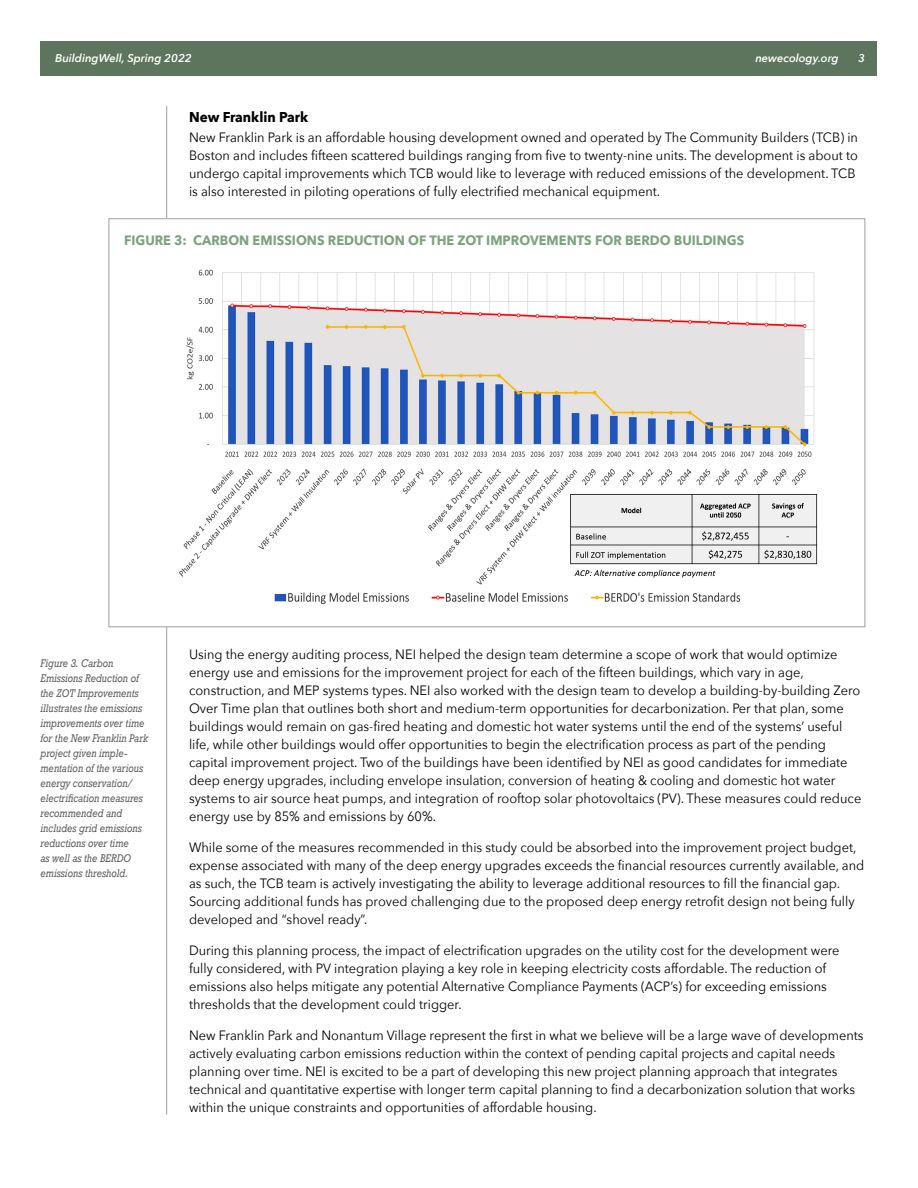
<style>
.page{position:relative;width:918px;height:1188px;background:#fff}
.page>*{position:absolute;margin:0;border:0;box-sizing:border-box;transform-origin:0 0}
.Bold_subhead{font:700 14.25px "Avenir Next";color:#000;scale:.95 1}
.Body_Copy_Sans{font:13.5px/18px "Avenir Next";color:#000;scale:.95 1}
.colored_caps_header{font:700 13.5px "Avenir Next";color:#7ba47c;scale:.95 1}
.t1{font:italic 600 11.25px "Avenir Next";color:#fff}
.captions{font:italic 10.5px/15px "Rockwell";color:#636366;scale:.85 1}
</style>
<div class="page">
<div style="left:40px;top:41px;width:838px;height:35px;background:#5d755d"></div>
<hr style="left:166px;top:106px;width:1px;height:1009px;background:#9d9fa2">
<div style="left:109px;top:219px;width:756px;height:408px;background:#fff"></div>
<img style="left:179px;top:269px;width:639px;height:336px">
<p class="t1" style="left:55px;top:48px;width:138px">BuildingWell, Spring 2022</p>
<p class="t1" style="left:755px;top:48px;width:85px">newecology.org</p>
<p class="t1" style="left:858px;top:48px;width:8px">3</p>
<p class="Bold_subhead" style="left:189px;top:105px;width:127px">New Franklin Park</p>
<p class="Body_Copy_Sans" style="left:189px;top:128px;width:706px">New Franklin Park is an affordable housing development owned and operated by The Community Builders (TCB) in Boston and includes fifteen scattered buildings ranging from five to twenty-nine units. The development is about to undergo capital improvements which TCB would like to leverage with reduced emissions of the development. TCB is also interested in piloting operations of fully electrified mechanical equipment.</p>
<p class="colored_caps_header" style="left:124px;top:228px;width:654px">FIGURE 3: CARBON EMISSIONS REDUCTION OF THE ZOT IMPROVEMENTS FOR BERDO BUILDINGS</p>
<p class="captions" style="left:40px;top:656px;width:128px">Figure 3. Carbon<br>Emissions Reduction of the ZOT Improvements illustrates the emissions improvements over time for the New Franklin Park project given imple&shy;mentation of the various energy conservation/ electrification measures recommended and includes grid emissions reductions over time<br>as well as the BERDO emissions threshold.</p>
<p class="Body_Copy_Sans" style="left:189px;top:645px;width:709px">Using the energy auditing process, NEI helped the design team determine a scope of work that would optimize energy use and emissions for the improvement project for each of the fifteen buildings, which vary in age, construction, and MEP systems types. NEI also worked with the design team to develop a building-by-building Zero Over Time plan that outlines both short and medium-term opportunities for decarbonization. Per that plan, some buildings would remain on gas-fired heating and domestic hot water systems until the end of the systems’ useful life, while other buildings would offer opportunities to begin the electrification process as part of the pending capital improvement project. Two of the buildings have been identified by NEI as good candidates for immediate deep energy upgrades, including envelope insulation, conversion of heating &amp; cooling and domestic hot water systems to air source heat pumps, and integration of rooftop solar photovoltaics (PV). These measures could reduce energy use by 85% and emissions by 60%.</p>
<p class="Body_Copy_Sans" style="left:189px;top:838px;width:712px">While some of the measures recommended in this study could be absorbed into the improvement project budget, expense associated with many of the deep energy upgrades exceeds the financial resources currently available, and as such, the TCB team is actively investigating the ability to leverage additional resources to fill the financial gap.<br>Sourcing additional funds has proved challenging due to the proposed deep energy retrofit design not being fully developed and “shovel ready”.</p>
<p class="Body_Copy_Sans" style="left:189px;top:941px;width:686px">During this planning process, the impact of electrification upgrades on the utility cost for the development were fully considered, with PV integration playing a key role in keeping electricity costs affordable. The reduction of emissions also helps mitigate any potential Alternative Compliance Payments (ACP’s) for exceeding emissions thresholds that the development could trigger.</p>
<p class="Body_Copy_Sans" style="left:189px;top:1026px;width:712px">New Franklin Park and Nonantum Village represent the first in what we believe will be a large wave of developments actively evaluating carbon emissions reduction within the context of pending capital projects and capital needs planning over time. NEI is excited to be a part of developing this new project planning approach that integrates technical and quantitative expertise with longer term capital planning to find a decarbonization solution that works within the unique constraints and opportunities of affordable housing.</p>
</div>
